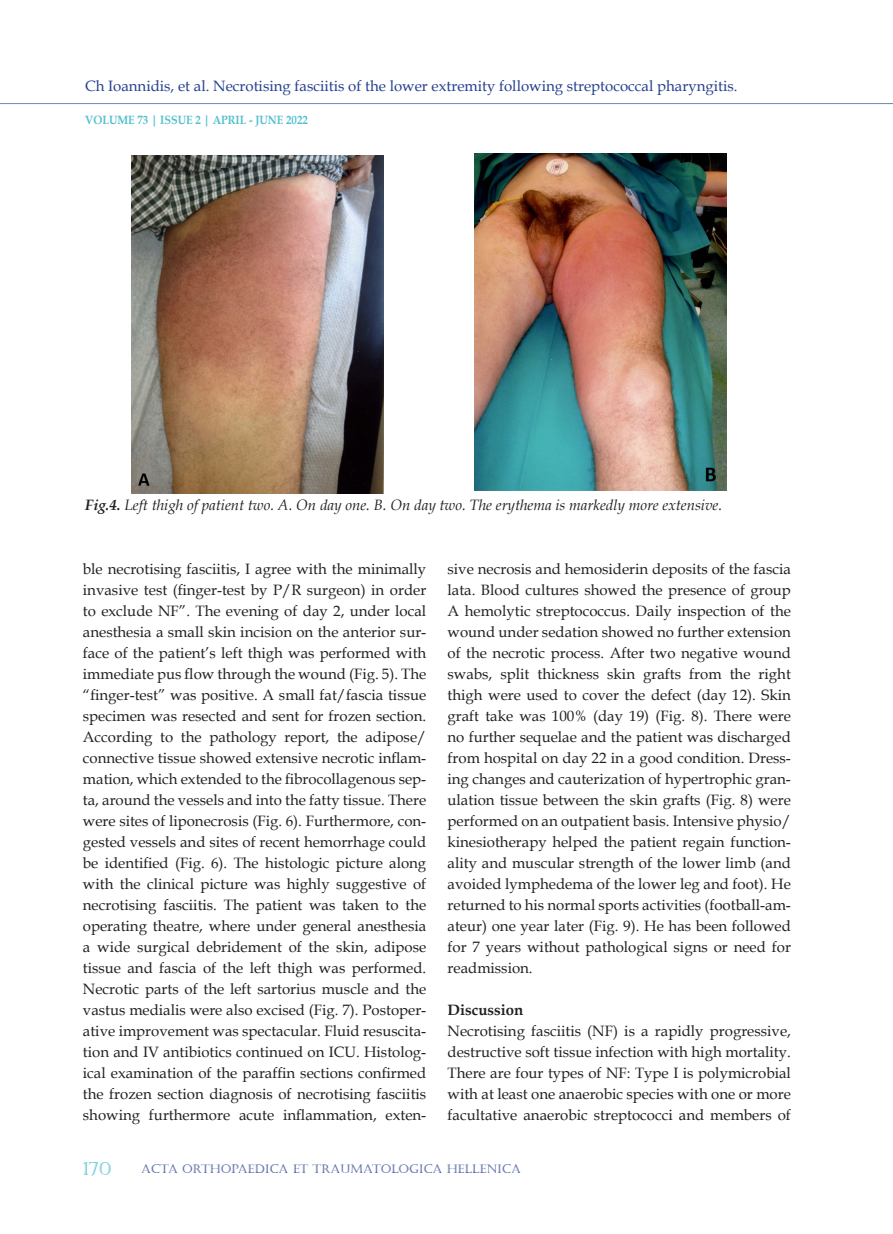
<style>
.page{position:relative;width:893px;height:1234px;background:#fff}
.page>*{position:absolute;margin:0;border:0;box-sizing:border-box;transform-origin:0 0}
.t1{font:18px "Castellar";color:#54c0ce}
.Βασικό{font:15px/21px "Book Antiqua";color:#231f20;text-align:justify}
.t2{font:15px "Book Antiqua";color:#253f8e}
.Βασικό-2{font:italic 15px "Book Antiqua";color:#231f20}
.Βασικό-3{font:700 15px "Book Antiqua";color:#231f20}
.t3{font:12px "Castellar";color:#253f8e}
.t4{font:700 12px "Book Antiqua";color:#54c0ce;scale:.9 1}
.s1{font-weight:700}
</style>
<div class="page">
<hr style="left:0;top:103px;width:893px;height:3px;background:#231f20;opacity:.75">
<img style="left:132px;top:155px;width:251px;height:338px">
<img style="left:474px;top:153px;width:252px;height:337px">
<p class="t2" style="left:85px;top:75px;width:654px">Ch Ioannidis, et al. Necrotising fasciitis of the lower extremity following streptococcal pharyngitis.</p>
<p class="t4" style="left:85px;top:111px;width:249px">VOLUME 73 | ISSUE 2 | APRIL - JUNE 2022</p>
<p class="Βασικό-2" style="left:85px;top:494px;width:639px"><span class="s1">Fig.4.</span> Left thigh of patient two. A. On day one. B. On day two. The erythema is markedly more extensive.</p>
<p class="Βασικό" style="left:83px;top:557px;width:345px">ble necrotising fasciitis, I agree with the minimally invasive test (finger-test by P/R surgeon) in order to exclude NF”. The evening of day 2, under local anesthesia a small skin incision on the anterior sur&shy;face of the patient’s left thigh was performed with immediate pus flow through the wound (Fig. 5). The “finger-test” was positive. A small fat/fascia tissue specimen was resected and sent for frozen section.<br>According to the pathology report, the adipose/ connective tissue showed extensive necrotic inflam&shy;mation, which extended to the fibrocollagenous sep&shy;ta, around the vessels and into the fatty tissue. There were sites of liponecrosis (Fig. 6). Furthermore, con&shy;gested vessels and sites of recent hemorrhage could be identified (Fig. 6). The histologic picture along with the clinical picture was highly suggestive of necrotising fasciitis. The patient was taken to the operating theatre, where under general anesthesia a wide surgical debridement of the skin, adipose tissue and fascia of the left thigh was performed.<br>Necrotic parts of the left sartorius muscle and the vastus medialis were also excised (Fig. 7). Postoper&shy;ative improvement was spectacular. Fluid resuscita&shy;tion and IV antibiotics continued on ICU. Histolog&shy;ical examination of the paraffin sections confirmed the frozen section diagnosis of necrotising fasciitis showing furthermore acute inflammation, exten-</p>
<p class="Βασικό" style="left:448px;top:557px;width:345px">sive necrosis and hemosiderin deposits of the fascia lata. Blood cultures showed the presence of group A hemolytic streptococcus. Daily inspection of the wound under sedation showed no further extension of the necrotic process. After two negative wound swabs, split thickness skin grafts from the right thigh were used to cover the defect (day 12). Skin graft take was 100% (day 19) (Fig. 8). There were no further sequelae and the patient was discharged from hospital on day 22 in a good condition. Dress&shy;ing changes and cauterization of hypertrophic gran&shy;ulation tissue between the skin grafts (Fig. 8) were performed on an outpatient basis. Intensive physio/ kinesiotherapy helped the patient regain function&shy;ality and muscular strength of the lower limb (and avoided lymphedema of the lower leg and foot). He returned to his normal sports activities (football-am&shy;ateur) one year later (Fig. 9). He has been followed for 7 years without pathological signs or need for readmission.</p>
<p class="Βασικό-3" style="left:448px;top:999px;width:77px">Discussion</p>
<p class="Βασικό" style="left:448px;top:1019px;width:345px">Necrotising fasciitis (NF) is a rapidly progressive, destructive soft tissue infection with high mortality.<br>There are four types of NF: Type I is polymicrobial with at least one anaerobic species with one or more facultative anaerobic streptococci and members of</p>
<p class="t1" style="left:82px;top:1157px;width:31px">170</p>
<p class="t3" style="left:141px;top:1161px;width:381px">ACTA ORTHOPAEDICA ET TRAUMATOLOGICA HELLENICA</p>
</div>
